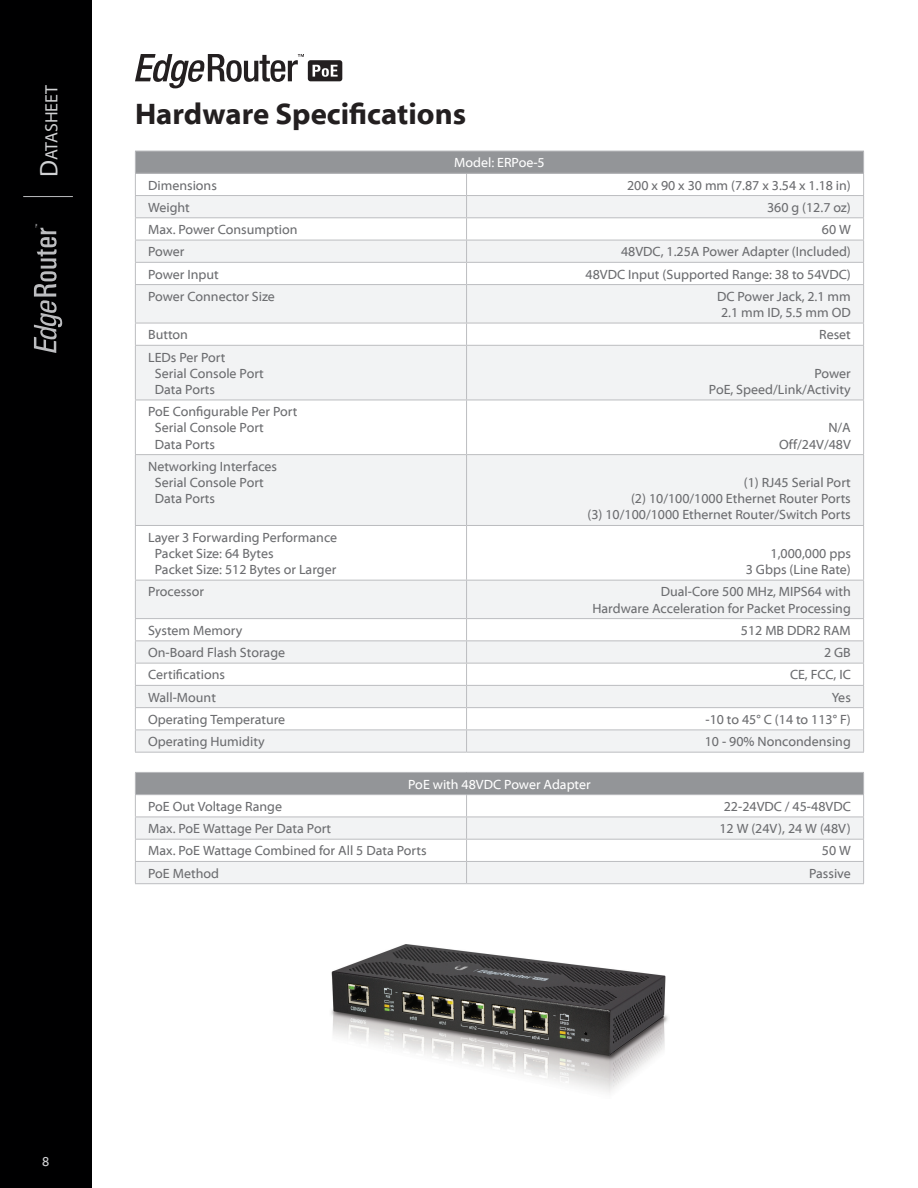
<style>
.page{position:relative;width:918px;height:1188px;background:#fff}
.page>*{position:absolute;margin:0;border:0;box-sizing:border-box;transform-origin:0 0}
.t1{font:700 30px "Myriad Web Pro";color:#231f20}
.t2{font:17.85px "Myriad Pro";color:#d1d2d4}
.t3{font:13.5px/16.2px "Myriad Web Pro";color:#6c6d70;text-align:right}
.t4{font:13.5px "Myriad Web Pro";color:#fff}
.t5{font:13.5px "Myriad Web Pro";color:#d1d2d4}
.s1{font-size:25.5px}
</style>
<div class="page">
<div style="left:0;top:0;width:92px;height:1188px;background:#000001"></div>
<hr style="left:23px;top:196px;width:50px;height:1px;background:#bcbdc0">
<svg style="left:34px;top:224px;width:28px;height:129px"></svg>
<svg style="left:135px;top:54px;width:207px;height:34px"></svg>
<div style="left:135px;top:151px;width:729px;height:22px;background:#939598"></div>
<svg style="left:136px;top:196px;width:727px;height:556px;fill:#f2f3f4"></svg>
<hr style="left:135px;top:151px;width:332px;height:1px;background:#bcbdc0">
<hr style="left:467px;top:151px;width:397px;height:1px;background:#bcbdc0">
<hr style="left:135px;top:173px;width:332px;height:1px;background:#bcbdc0">
<hr style="left:467px;top:173px;width:397px;height:1px;background:#bcbdc0">
<hr style="left:135px;top:195px;width:332px;height:1px;background:#bcbdc0">
<hr style="left:467px;top:195px;width:397px;height:1px;background:#bcbdc0">
<hr style="left:135px;top:217px;width:332px;height:1px;background:#bcbdc0">
<hr style="left:467px;top:217px;width:397px;height:1px;background:#bcbdc0">
<hr style="left:135px;top:240px;width:332px;height:1px;background:#bcbdc0">
<hr style="left:467px;top:240px;width:397px;height:1px;background:#bcbdc0">
<hr style="left:135px;top:262px;width:332px;height:1px;background:#bcbdc0">
<svg style="left:135px;top:152px;width:1px;height:132px"></svg>
<hr style="left:467px;top:262px;width:397px;height:1px;background:#bcbdc0">
<svg style="left:466px;top:174px;width:1px;height:110px"></svg>
<svg style="left:863px;top:152px;width:1px;height:132px"></svg>
<hr style="left:135px;top:284px;width:332px;height:1px;background:#bcbdc0">
<hr style="left:135px;top:285px;width:1px;height:38px;background:#bcbdc0">
<hr style="left:467px;top:284px;width:397px;height:1px;background:#bcbdc0">
<hr style="left:466px;top:285px;width:1px;height:38px;background:#bcbdc0">
<hr style="left:863px;top:285px;width:1px;height:38px;background:#bcbdc0">
<hr style="left:135px;top:323px;width:332px;height:1px;background:#bcbdc0">
<svg style="left:135px;top:323px;width:1px;height:22px"></svg>
<hr style="left:467px;top:323px;width:397px;height:1px;background:#bcbdc0">
<svg style="left:466px;top:323px;width:1px;height:22px"></svg>
<svg style="left:863px;top:323px;width:1px;height:22px"></svg>
<hr style="left:135px;top:346px;width:1px;height:54px;background:#bcbdc0">
<hr style="left:466px;top:346px;width:1px;height:54px;background:#bcbdc0">
<hr style="left:863px;top:346px;width:1px;height:54px;background:#bcbdc0">
<hr style="left:135px;top:400px;width:1px;height:54px;background:#bcbdc0">
<hr style="left:466px;top:400px;width:1px;height:54px;background:#bcbdc0">
<hr style="left:863px;top:400px;width:1px;height:54px;background:#bcbdc0">
<hr style="left:135px;top:455px;width:1px;height:70px;background:#bcbdc0">
<hr style="left:466px;top:455px;width:1px;height:70px;background:#bcbdc0">
<hr style="left:863px;top:455px;width:1px;height:70px;background:#bcbdc0">
<hr style="left:135px;top:526px;width:1px;height:54px;background:#bcbdc0">
<hr style="left:466px;top:526px;width:1px;height:54px;background:#bcbdc0">
<hr style="left:863px;top:526px;width:1px;height:54px;background:#bcbdc0">
<hr style="left:135px;top:581px;width:1px;height:37px;background:#bcbdc0">
<hr style="left:466px;top:581px;width:1px;height:37px;background:#bcbdc0">
<hr style="left:863px;top:581px;width:1px;height:37px;background:#bcbdc0">
<hr style="left:135px;top:618px;width:332px;height:1px;background:#bcbdc0">
<hr style="left:467px;top:618px;width:397px;height:1px;background:#bcbdc0">
<hr style="left:135px;top:640px;width:332px;height:1px;background:#bcbdc0">
<hr style="left:467px;top:640px;width:397px;height:1px;background:#bcbdc0">
<hr style="left:135px;top:663px;width:332px;height:1px;background:#bcbdc0">
<hr style="left:467px;top:663px;width:397px;height:1px;background:#bcbdc0">
<hr style="left:135px;top:685px;width:332px;height:1px;background:#bcbdc0">
<hr style="left:467px;top:685px;width:397px;height:1px;background:#bcbdc0">
<hr style="left:135px;top:707px;width:332px;height:1px;background:#bcbdc0">
<hr style="left:467px;top:707px;width:397px;height:1px;background:#bcbdc0">
<hr style="left:135px;top:730px;width:332px;height:1px;background:#bcbdc0">
<svg style="left:135px;top:619px;width:1px;height:133px"></svg>
<hr style="left:467px;top:730px;width:397px;height:1px;background:#bcbdc0">
<svg style="left:466px;top:619px;width:1px;height:133px"></svg>
<svg style="left:863px;top:619px;width:1px;height:133px"></svg>
<hr style="left:135px;top:345px;width:332px;height:1px;background:#bcbdc0">
<hr style="left:467px;top:345px;width:397px;height:1px;background:#bcbdc0">
<hr style="left:135px;top:400px;width:332px;height:1px;background:#bcbdc0">
<hr style="left:467px;top:400px;width:397px;height:1px;background:#bcbdc0">
<hr style="left:135px;top:454px;width:332px;height:1px;background:#bcbdc0">
<hr style="left:467px;top:454px;width:397px;height:1px;background:#bcbdc0">
<hr style="left:135px;top:525px;width:332px;height:1px;background:#bcbdc0">
<hr style="left:467px;top:525px;width:397px;height:1px;background:#bcbdc0">
<hr style="left:135px;top:580px;width:332px;height:1px;background:#bcbdc0">
<hr style="left:467px;top:580px;width:397px;height:1px;background:#bcbdc0">
<hr style="left:135px;top:752px;width:332px;height:1px;background:#bcbdc0">
<hr style="left:467px;top:752px;width:397px;height:1px;background:#bcbdc0">
<div style="left:135px;top:772px;width:729px;height:23px;background:#939598"></div>
<svg style="left:136px;top:818px;width:727px;height:65px;fill:#f2f3f4"></svg>
<hr style="left:135px;top:772px;width:332px;height:1px;background:#bcbdc0">
<hr style="left:467px;top:772px;width:397px;height:1px;background:#bcbdc0">
<hr style="left:135px;top:794px;width:332px;height:1px;background:#bcbdc0">
<hr style="left:467px;top:794px;width:397px;height:1px;background:#bcbdc0">
<hr style="left:135px;top:817px;width:332px;height:1px;background:#bcbdc0">
<hr style="left:467px;top:817px;width:397px;height:1px;background:#bcbdc0">
<hr style="left:135px;top:839px;width:332px;height:1px;background:#bcbdc0">
<hr style="left:467px;top:839px;width:397px;height:1px;background:#bcbdc0">
<hr style="left:135px;top:861px;width:332px;height:1px;background:#bcbdc0">
<svg style="left:135px;top:773px;width:1px;height:110px"></svg>
<hr style="left:467px;top:861px;width:397px;height:1px;background:#bcbdc0">
<svg style="left:466px;top:795px;width:1px;height:88px"></svg>
<svg style="left:863px;top:773px;width:1px;height:110px"></svg>
<hr style="left:135px;top:883px;width:332px;height:1px;background:#bcbdc0">
<hr style="left:467px;top:883px;width:397px;height:1px;background:#bcbdc0">
<img style="left:331px;top:944px;width:337px;height:149px">
<h2 class="t2" style="left:41px;top:177px;width:94px;rotate:-90deg"><span class="s1">D</span>atasheet</h2>
<h1 class="t1" style="left:135px;top:98px;width:333px">Hardware Specifications</h1>
<p class="t4" style="left:454px;top:155px;width:92px">Model: ERPoe-5</p>
<p class="t3" style="left:148px;top:177px;width:70px">Dimensions</p>
<p class="t3" style="left:627px;top:177px;width:225px">200 x 90 x 30 mm (7.87 x 3.54 x 1.18 in)</p>
<p class="t3" style="left:148px;top:199px;width:43px">Weight</p>
<p class="t3" style="left:767px;top:199px;width:85px">360 g (12.7 oz)</p>
<p class="t3" style="left:148px;top:222px;width:151px">Max. Power Consumption</p>
<p class="t3" style="left:822px;top:222px;width:31px">60 W</p>
<p class="t3" style="left:148px;top:244px;width:38px">Power</p>
<p class="t3" style="left:621px;top:244px;width:231px">48VDC, 1.25A Power Adapter (Included)</p>
<p class="t3" style="left:148px;top:266px;width:72px">Power Input</p>
<p class="t3" style="left:586px;top:266px;width:267px">48VDC Input (Supported Range: 38 to 54VDC)</p>
<p class="t3" style="left:148px;top:289px;width:128px">Power Connector Size</p>
<p class="t3" style="left:717px;top:289px;width:135px;text-align:center">DC Power Jack, 2.1 mm<br>2.1 mm ID, 5.5 mm OD</p>
<p class="t3" style="left:148px;top:327px;width:41px">Button</p>
<p class="t3" style="left:819px;top:327px;width:33px">Reset</p>
<p class="t3" style="left:155px;top:349px;width:111px;text-align:left;text-indent:-7px">LEDs Per Port<br>Serial Console Port<br>Data Ports</p>
<p class="t3" style="left:709px;top:365px;width:143px">Power<br>PoE, Speed/Link/Activity</p>
<p class="t3" style="left:155px;top:404px;width:144px;text-align:left;text-indent:-7px">PoE Configurable Per Port<br>Serial Console Port<br>Data Ports</p>
<p class="t3" style="left:155px;top:459px;width:124px;text-align:left;text-indent:-7px">Networking Interfaces<br>Serial Console Port<br>Data Ports</p>
<p class="t3" style="left:155px;top:529px;width:184px;text-align:left;text-indent:-7px">Layer 3 Forwarding Performance<br>Packet Size: 64 Bytes<br>Packet Size: 512 Bytes or Larger</p>
<p class="t3" style="left:779px;top:420px;width:73px">N/A<br>Off/24V/48V</p>
<p class="t3" style="left:588px;top:475px;width:265px">(1) RJ45 Serial Port<br>(2) 10/100/1000 Ethernet Router Ports<br>(3) 10/100/1000 Ethernet Router/Switch Ports</p>
<p class="t3" style="left:746px;top:546px;width:107px">1,000,000 pps<br>3 Gbps (Line Rate)</p>
<p class="t3" style="left:148px;top:584px;width:58px">Processor</p>
<p class="t3" style="left:592px;top:584px;width:260px">Dual-Core 500 MHz, MIPS64 with<br>Hardware Acceleration for Packet Processing</p>
<p class="t3" style="left:148px;top:623px;width:96px">System Memory</p>
<p class="t3" style="left:741px;top:623px;width:111px">512 MB DDR2 RAM</p>
<p class="t3" style="left:148px;top:645px;width:139px">On-Board Flash Storage</p>
<p class="t3" style="left:824px;top:645px;width:28px">2 GB</p>
<p class="t3" style="left:148px;top:667px;width:78px">Certifications</p>
<p class="t3" style="left:790px;top:667px;width:62px">CE, FCC, IC</p>
<p class="t3" style="left:148px;top:689px;width:69px">Wall-Mount</p>
<p class="t3" style="left:832px;top:689px;width:21px">Yes</p>
<p class="t3" style="left:148px;top:712px;width:139px">Operating Temperature</p>
<p class="t3" style="left:706px;top:712px;width:147px">-10 to 45° C (14 to 113° F)</p>
<p class="t3" style="left:148px;top:734px;width:118px">Operating Humidity</p>
<p class="t3" style="left:705px;top:734px;width:148px">10 - 90% Noncondensing</p>
<p class="t4" style="left:408px;top:777px;width:184px">PoE with 48VDC Power Adapter</p>
<p class="t3" style="left:148px;top:799px;width:135px">PoE Out Voltage Range</p>
<p class="t3" style="left:724px;top:799px;width:129px">22-24VDC / 45-48VDC</p>
<p class="t3" style="left:148px;top:821px;width:185px">Max. PoE Wattage Per Data Port</p>
<p class="t3" style="left:719px;top:821px;width:133px">12 W (24V), 24 W (48V)</p>
<p class="t3" style="left:148px;top:843px;width:280px">Max. PoE Wattage Combined for All 5 Data Ports</p>
<p class="t3" style="left:822px;top:843px;width:31px">50 W</p>
<p class="t3" style="left:148px;top:865px;width:72px">PoE Method</p>
<p class="t3" style="left:809px;top:865px;width:43px">Passive</p>
<p class="t5" style="left:42px;top:1154px;width:9px">8</p>
</div>
